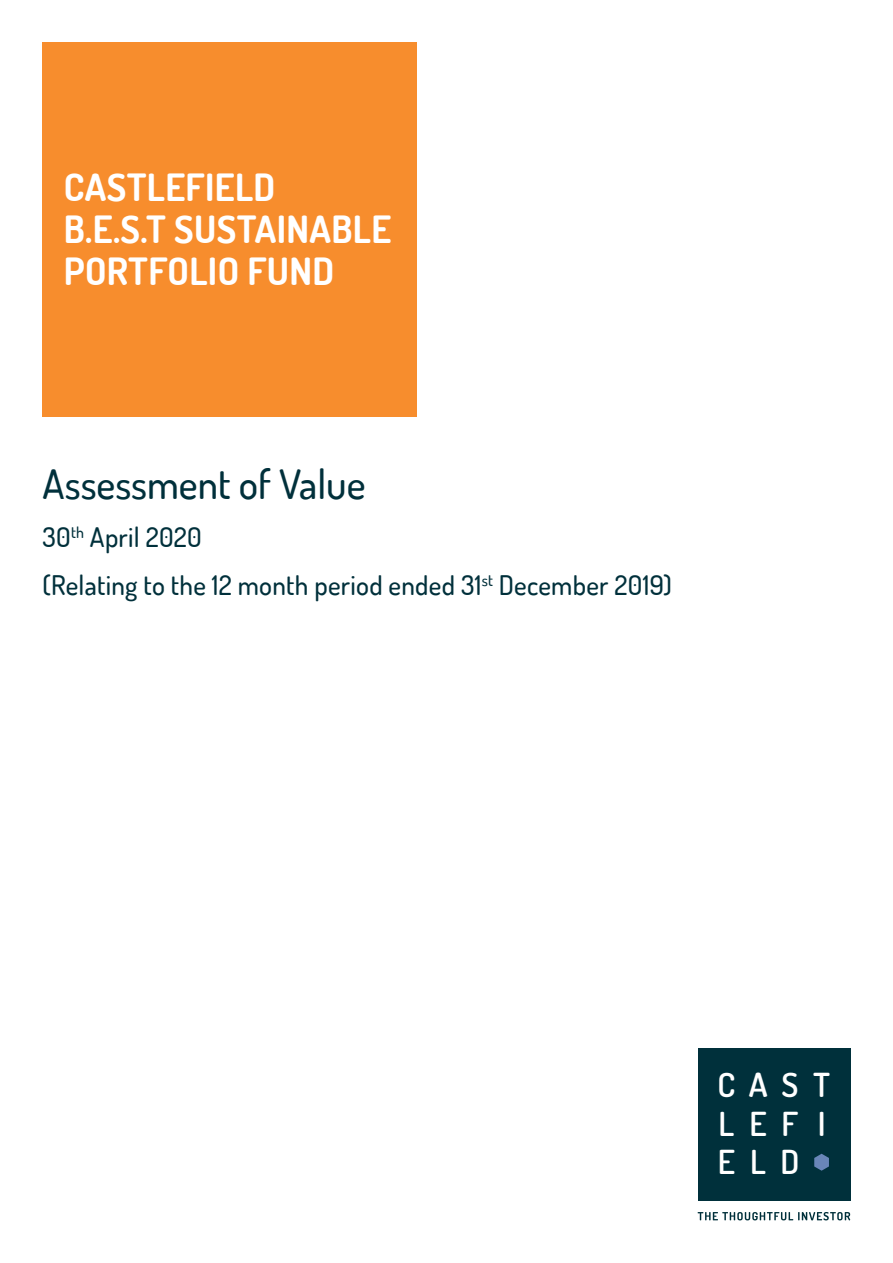
<style>
.page{position:relative;width:893px;height:1263px;background:#fff}
.page>*{position:absolute;margin:0;border:0;box-sizing:border-box;transform-origin:0 0}
.t1{font:500 40.5px "Dosis";color:#00303b}
.t2{font:700 37.5px/42px "Dosis";letter-spacing:.01em;color:#fff}
.t3{font:600 33.15px/38.7px "Dosis";letter-spacing:.445em;color:#fff}
.t4{font:500 27px/47.5px "Dosis";letter-spacing:.01em;color:#00303b}
</style>
<div class="page">
<svg style="left:698px;top:1212px;width:152px;height:8px"></svg>
<div style="left:698px;top:1048px;width:152px;height:153px;background:#00303b"></div>
<svg style="left:814px;top:1154px;width:15px;height:17px"></svg>
<div style="left:43px;top:43px;width:374px;height:374px;background:#f78d2d"></div>
<h2 class="t2" style="left:64px;top:166px;width:329px">CASTLEFIELD<br>B.E.S.T SUSTAINABLE<br>PORTFOLIO FUND</h2>
<h1 class="t1" style="left:43px;top:457px;width:325px">Assessment of Value</h1>
<p class="t4" style="left:43px;top:513px;width:631px">30<sup>th</sup> April 2020<br>(Relating to the 12 month period ended 31<sup>st</sup> December 2019)</p>
<p class="t3" style="left:717px;top:1065px;width:114px">CAST<br>LEFI<br>ELD</p>
</div>
